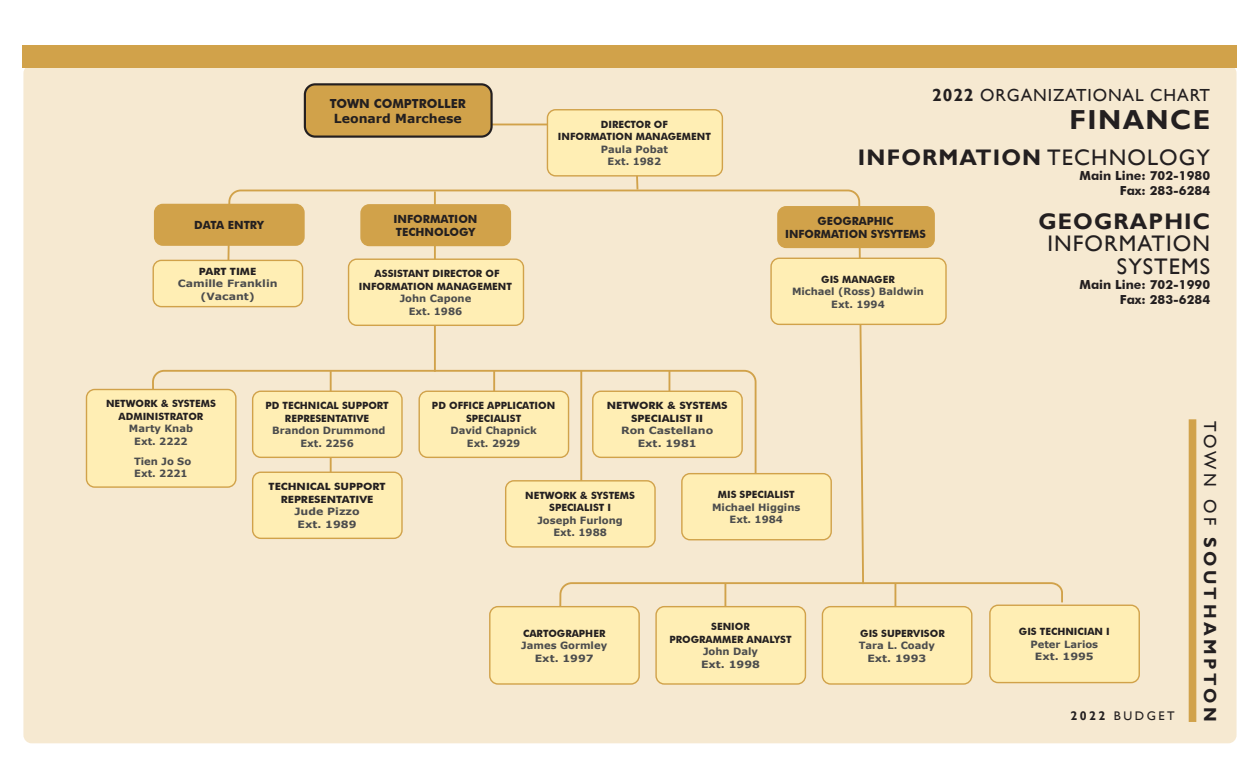
<style>
.page{position:relative;width:1260px;height:765px;background:#fff}
.page>*{position:absolute;margin:0;border:0;box-sizing:border-box;transform-origin:0 0}
.t1{font:700 27.5px "Gill Sans";letter-spacing:.05em;color:#231f20}
.t2{font:22.5px/22.5px "Gill Sans";letter-spacing:.05em;color:#231f20;text-align:right}
.t3{font:700 22.5px "Gill Sans";letter-spacing:.05em;color:#231f20}
.t4{font:17.5px "Gill Sans";letter-spacing:.05em;color:#231f20}
.t5{font:700 17.5px "Gill Sans";letter-spacing:.2em;color:#231f20}
.t6{font:700 12.5px/15px "Futura BT";color:#231f20;text-align:right}
.t7{font:700 12.5px "Verdana";color:#231f20}
.t8{font:12.5px "Gill Sans";letter-spacing:.2em;color:#231f20}
.t9{font:700 11.25px/13.5px "Futura BT";color:#231f20;text-align:center}
.t10{font:700 10px/12.5px "Futura BT";color:#231f20;text-align:center}
.t11{font:700 10px/12.5px "Verdana";color:#4b4c4d;text-align:center}
.t12{font:700 10px/12.5px "Verdana";color:#4b4c4d;text-align:center;scale:1.1 1}
.t13{font:700 10px/12.5px "Futura BT";color:#231f20;text-align:center;scale:1.1 1}
.s1{font-weight:700}
.s2{font-weight:400}
.s3{font-family:"Verdana";color:#4b4c4d}
</style>
<div class="page">
<div style="left:23px;top:65px;width:1214px;height:678px;background:#f6e9d1;border-radius:8px"></div>
<div style="left:22px;top:45px;width:1216px;height:23px;background:#d1a24a"></div>
<svg style="left:226px;top:189px;width:332px;height:357px"></svg>
<hr style="left:443px;top:124px;width:151px;height:1px;background:#d1a24a">
<svg style="left:558px;top:163px;width:506px;height:489px"></svg>
<svg style="left:151px;top:369px;width:606px;height:135px"></svg>
<hr style="left:493px;top:371px;width:2px;height:67px;background:#d1a24a">
<hr style="left:330px;top:371px;width:2px;height:126px;background:#d1a24a">
<div style="left:547px;top:110px;width:175px;height:66px;background:#ffeeb4;border-radius:8px"></div>
<div style="left:547px;top:109px;width:176px;height:68px;border:1px solid #d1a24a;border-radius:8px"></div>
<div style="left:305px;top:84px;width:187px;height:53px;background:#d1a24a;border-radius:10px"></div>
<div style="left:304px;top:83px;width:189px;height:55px;border:2px solid #231f20;border-radius:10px"></div>
<div style="left:87px;top:390px;width:149px;height:97px;background:#ffeeb4;border-radius:8px"></div>
<div style="left:86px;top:389px;width:151px;height:99px;border:1px solid #d1a24a;border-radius:8px"></div>
<div style="left:253px;top:391px;width:149px;height:66px;background:#ffeeb4;border-radius:8px"></div>
<div style="left:252px;top:391px;width:151px;height:67px;border:1px solid #d1a24a;border-radius:8px"></div>
<div style="left:593px;top:391px;width:149px;height:66px;background:#ffeeb4;border-radius:8px"></div>
<div style="left:592px;top:391px;width:151px;height:67px;border:1px solid #d1a24a;border-radius:8px"></div>
<div style="left:506px;top:481px;width:149px;height:66px;background:#ffeeb4;border-radius:8px"></div>
<div style="left:505px;top:480px;width:151px;height:68px;border:1px solid #d1a24a;border-radius:8px"></div>
<div style="left:419px;top:391px;width:150px;height:66px;background:#ffeeb4;border-radius:8px"></div>
<div style="left:419px;top:391px;width:150px;height:67px;border:1px solid #d1a24a;border-radius:8px"></div>
<div style="left:349px;top:259px;width:174px;height:66px;background:#ffeeb4;border-radius:8px"></div>
<div style="left:348px;top:259px;width:176px;height:67px;border:1px solid #d1a24a;border-radius:8px"></div>
<div style="left:682px;top:474px;width:149px;height:66px;background:#ffeeb4;border-radius:8px"></div>
<div style="left:681px;top:473px;width:151px;height:67px;border:1px solid #d1a24a;border-radius:8px"></div>
<div style="left:253px;top:472px;width:149px;height:66px;background:#ffeeb4;border-radius:8px"></div>
<div style="left:252px;top:472px;width:151px;height:67px;border:1px solid #d1a24a;border-radius:8px"></div>
<div style="left:771px;top:258px;width:175px;height:66px;background:#ffeeb4;border-radius:8px"></div>
<div style="left:770px;top:258px;width:177px;height:67px;border:1px solid #d1a24a;border-radius:8px"></div>
<div style="left:656px;top:607px;width:149px;height:77px;background:#ffeeb4;border-radius:8px"></div>
<div style="left:655px;top:606px;width:151px;height:79px;border:1px solid #d1a24a;border-radius:8px"></div>
<div style="left:822px;top:607px;width:150px;height:77px;background:#ffeeb4;border-radius:8px"></div>
<div style="left:822px;top:606px;width:150px;height:79px;border:1px solid #d1a24a;border-radius:8px"></div>
<div style="left:490px;top:607px;width:149px;height:77px;background:#ffeeb4;border-radius:8px"></div>
<div style="left:489px;top:606px;width:151px;height:79px;border:1px solid #d1a24a;border-radius:8px"></div>
<div style="left:990px;top:605px;width:149px;height:78px;background:#ffeeb4;border-radius:8px"></div>
<div style="left:989px;top:605px;width:151px;height:78px;border:1px solid #d1a24a;border-radius:8px"></div>
<div style="left:778px;top:207px;width:156px;height:40px;background:#d1a24a;border-radius:8px"></div>
<div style="left:777px;top:206px;width:158px;height:42px;border:1px solid #d1a24a;border-radius:8px"></div>
<div style="left:361px;top:205px;width:149px;height:41px;background:#d1a24a;border-radius:8px"></div>
<div style="left:360px;top:204px;width:151px;height:42px;border:1px solid #d1a24a;border-radius:8px"></div>
<div style="left:1189px;top:419px;width:7px;height:303px;background:#d1a24a"></div>
<div style="left:153px;top:260px;width:150px;height:47px;background:#ffeeb4;border-radius:8px"></div>
<div style="left:153px;top:260px;width:150px;height:47px;border:1px solid #d1a24a;border-radius:8px"></div>
<div style="left:155px;top:204px;width:149px;height:41px;background:#d1a24a;border-radius:8px"></div>
<div style="left:154px;top:204px;width:151px;height:42px;border:1px solid #d1a24a;border-radius:8px"></div>
<p class="t9" style="left:194px;top:218px;width:71px">DATA ENTRY</p>
<p class="t13" style="left:199px;top:265px;width:54px">PART TIME</p>
<p class="t12" style="left:178px;top:277px;width:92px">Camille Franklin</p>
<p class="t12" style="left:200px;top:290px;width:51px">(Vacant)</p>
<p class="t6" style="left:330px;top:96px;width:138px">TOWN COMPTROLLER</p>
<p class="t7" style="left:334px;top:109px;width:129px">Leonard Marchese</p>
<p class="t9" style="left:393px;top:212px;width:86px">INFORMATION</p>
<p class="t9" style="left:396px;top:225px;width:81px">TECHNOLOGY</p>
<p class="t10" style="left:359px;top:267px;width:155px">ASSISTANT DIRECTOR OF<br>INFORMATION MANAGEMENT</p>
<p class="t11" style="left:400px;top:292px;width:73px">John Capone</p>
<p class="t11" style="left:409px;top:305px;width:55px">Ext. 1986</p>
<p class="t10" style="left:558px;top:118px;width:155px">DIRECTOR OF<br>INFORMATION MANAGEMENT</p>
<p class="t11" style="left:601px;top:143px;width:69px">Paula Pobat</p>
<p class="t11" style="left:608px;top:155px;width:55px">Ext. 1982</p>
<p class="t4" style="left:932px;top:85px;width:279px"><span class="s1">2022</span> ORGANIZATIONAL CHART</p>
<p class="t1" style="left:1070px;top:103px;width:142px">FINANCE</p>
<p class="t3" style="left:858px;top:144px;width:354px">INFORMATION <span class="s2">TECHNOLOGY</span></p>
<p class="t6" style="left:1079px;top:168px;width:132px">Main Line: 702-1980<br>Fax: 283-6284</p>
<p class="t2" style="left:1038px;top:211px;width:173px"><span class="s1">GEOGRAPHIC<br></span>INFORMATION<br>SYSTEMS</p>
<p class="t6" style="left:1079px;top:277px;width:132px">Main Line: 702-1990<br>Fax: 283-6284</p>
<p class="t9" style="left:785px;top:214px;width:142px">GEOGRAPHIC<br>INFORMATION SYSYTEMS</p>
<p class="t10" style="left:821px;top:273px;width:75px">GIS MANAGER</p>
<p class="t11" style="left:792px;top:285px;width:133px">Michael (Ross) Baldwin</p>
<p class="t11" style="left:831px;top:298px;width:55px">Ext. 1994</p>
<p class="t10" style="left:106px;top:397px;width:111px">NETWORK &amp; SYSTEMS<br>ADMINISTRATOR</p>
<p class="t11" style="left:129px;top:422px;width:66px">Marty Knab<br>Ext. 2222</p>
<p class="t11" style="left:134px;top:455px;width:59px;text-align:left">Tien Jo So<br>Ext. 2221</p>
<p class="t10" style="left:265px;top:399px;width:125px">PD TECHNICAL SUPPORT<br>REPRESENTATIVE</p>
<p class="t11" style="left:272px;top:424px;width:115px">Brandon Drummond<br>Ext. 2256</p>
<p class="t13" style="left:269px;top:480px;width:108px">TECHNICAL SUPPORT<br>REPRESENTATIVE</p>
<p class="t12" style="left:295px;top:505px;width:61px">Jude Pizzo<br>Ext. 1989</p>
<p class="t10" style="left:432px;top:399px;width:125px">PD OFFICE APPLICATION<br>SPECIALIST<br><span class="s3">David Chapnick<br>Ext. 2929</span></p>
<p class="t13" style="left:607px;top:399px;width:111px">NETWORK &amp; SYSTEMS<br>SPECIALIST II</p>
<p class="t12" style="left:621px;top:424px;width:85px">Ron Castellano</p>
<p class="t12" style="left:638px;top:437px;width:55px">Ext. 1981</p>
<p class="t10" style="left:525px;top:489px;width:111px">NETWORK &amp; SYSTEMS<br>SPECIALIST I</p>
<p class="t11" style="left:537px;top:514px;width:87px">Joseph Furlong</p>
<p class="t11" style="left:553px;top:526px;width:55px">Ext. 1988</p>
<p class="t10" style="left:523px;top:627px;width:84px">CARTOGRAPHER</p>
<p class="t11" style="left:521px;top:639px;width:87px">James Gormley</p>
<p class="t12" style="left:535px;top:652px;width:55px">Ext. 1997</p>
<p class="t10" style="left:718px;top:488px;width:78px">MIS SPECIALIST</p>
<p class="t11" style="left:712px;top:500px;width:90px">Michael Higgins</p>
<p class="t11" style="left:730px;top:513px;width:55px">Ext. 1984</p>
<p class="t10" style="left:669px;top:620px;width:124px">SENIOR<br>PROGRAMMER ANALYST</p>
<p class="t11" style="left:703px;top:645px;width:56px">John Daly</p>
<p class="t12" style="left:701px;top:658px;width:55px">Ext. 1998</p>
<p class="t10" style="left:860px;top:627px;width:86px">GIS SUPERVISOR</p>
<p class="t11" style="left:859px;top:639px;width:78px">Tara L. Coady</p>
<p class="t12" style="left:867px;top:652px;width:55px">Ext. 1993</p>
<p class="t10" style="left:1019px;top:625px;width:92px">GIS TECHNICIAN I</p>
<p class="t11" style="left:1030px;top:638px;width:69px">Peter Larios</p>
<p class="t12" style="left:1035px;top:650px;width:55px">Ext. 1995</p>
<p class="t8" style="left:1070px;top:708px;width:106px"><span class="s1">2022</span> BUDGET</p>
<h3 class="t5" style="left:1221px;top:421px;width:301px;rotate:90deg"><span class="s2">TOWN OF</span> SOUTHAMPTON</h3>
</div>
